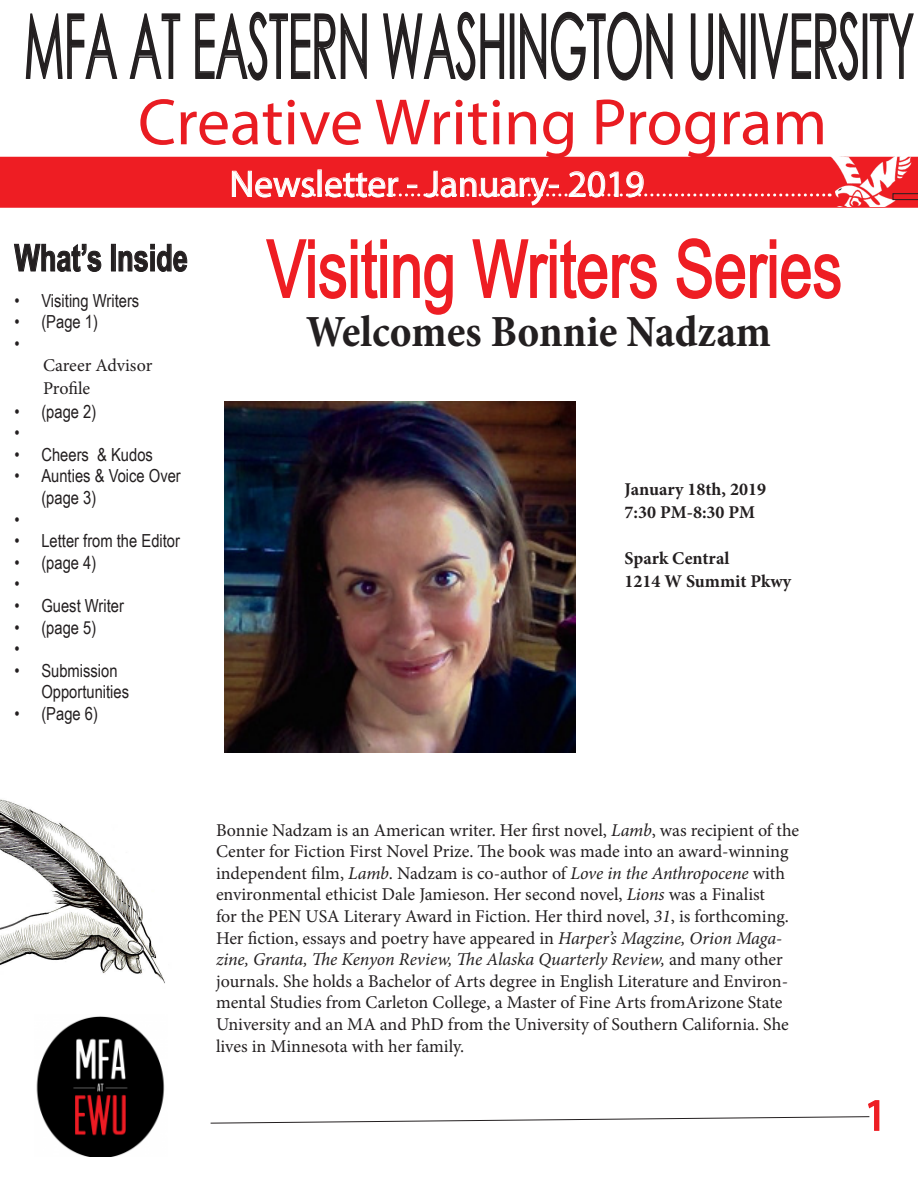
<style>
.page{position:relative;width:918px;height:1188px;background:#fff}
.page>*{position:absolute;margin:0;border:0;box-sizing:border-box;transform-origin:0 0}
.t1{font:89.25px "Century Gothic";color:#231f20;scale:.49 1}
.t2{font:79.95px "Arial Narrow";color:#ee1d23;scale:.9 1}
.t3{font:66px "Myriad Pro";color:#e91c22}
.t4{font:700 condensed 45px "Minion Pro";color:#231f20}
.t5{font:45px "Myriad Pro";color:#ee1d23}
.t6{font:37.5px "Myriad Pro";color:#fff}
.t7{font:700 37.35px "Arial Narrow";color:#231f20;scale:.88 1}
.t8{font:18px/21.6px "Minion Pro";color:#231f20}
.t9{font:18px/21.6px "Arial Narrow";color:#231f20}
.t10{font:700 18px "Minion Pro";color:#231f20}
.s1{font-style:italic}
</style>
<div class="page">
<div style="left:0;top:157px;width:918px;height:51px;background:#ee1d23"></div>
<svg style="left:25px;top:13px;width:93px;height:66px"></svg>
<svg style="left:129px;top:13px;width:52px;height:66px"></svg>
<svg style="left:195px;top:11px;width:172px;height:70px"></svg>
<svg style="left:383px;top:11px;width:122px;height:70px"></svg>
<div style="left:510px;top:13px;width:4px;height:66px;border:2px solid #231f20"></div>
<svg style="left:520px;top:11px;width:153px;height:70px"></svg>
<svg style="left:690px;top:13px;width:56px;height:68px"></svg>
<div style="left:751px;top:13px;width:5px;height:66px;border:2px solid #231f20"></div>
<svg style="left:758px;top:11px;width:100px;height:70px"></svg>
<div style="left:863px;top:13px;width:4px;height:66px;border:2px solid #231f20"></div>
<svg style="left:869px;top:13px;width:45px;height:66px"></svg>
<img style="left:830px;top:157px;width:85px;height:50px">
<svg style="left:14px;top:244px;width:88px;height:28px"></svg>
<div style="left:111px;top:244px;width:4px;height:27px;border:1px solid #231f20"></div>
<svg style="left:118px;top:244px;width:70px;height:28px"></svg>
<svg style="left:266px;top:239px;width:187px;height:76px"></svg>
<svg style="left:472px;top:239px;width:185px;height:60px"></svg>
<svg style="left:676px;top:238px;width:165px;height:61px"></svg>
<svg style="left:232px;top:170px;width:598px;height:36px"></svg>
<img style="left:0;top:799px;width:165px;height:185px">
<img style="left:36px;top:1016px;width:129px;height:141px">
<svg style="left:893px;top:194px;width:25px;height:6px"></svg>
<svg style="left:210px;top:1100px;width:670px;height:31px"></svg>
<img style="left:224px;top:401px;width:351px;height:351px">
<p class="t1" style="left:24px;top:-16px;width:1818px">MFA AT EASTERN WASHINGTON UNIVERSITY</p>
<p class="t3" style="left:138px;top:81px;width:691px">Creative Writing Program</p>
<p class="t6" style="left:230px;top:161px;width:417px">Newsletter - January- 2019</p>
<p class="t7" style="left:14px;top:230px;width:199px">What’s Inside</p>
<p class="t9" style="left:14px;top:289px;width:126px">• Visiting Writers</p>
<p class="t9" style="left:14px;top:310px;width:85px">• (Page 1)</p>
<p class="t9" style="left:14px;top:332px;width:7px">•</p>
<p class="t8" style="left:43px;top:355px;width:111px">Career Advisor</p>
<p class="t8" style="left:43px;top:378px;width:49px">Profile</p>
<p class="t9" style="left:14px;top:400px;width:83px">• (page 2)</p>
<p class="t9" style="left:14px;top:421px;width:7px">•</p>
<p class="t9" style="left:14px;top:443px;width:140px">• Cheers &amp; Kudos</p>
<p class="t9" style="left:41px;top:464px;width:141px;text-indent:-27px">• Aunties &amp; Voice Over (page 3)</p>
<p class="t9" style="left:14px;top:508px;width:7px">•</p>
<p class="t9" style="left:14px;top:529px;width:167px">• Letter from the Editor</p>
<p class="t9" style="left:14px;top:551px;width:83px">• (page 4)</p>
<p class="t9" style="left:14px;top:572px;width:7px">•</p>
<p class="t9" style="left:14px;top:594px;width:111px">• Guest Writer</p>
<p class="t9" style="left:14px;top:616px;width:83px">• (page 5)</p>
<p class="t9" style="left:14px;top:637px;width:7px">•</p>
<p class="t9" style="left:41px;top:659px;width:89px;text-indent:-27px">• Submission<br>Opportunities</p>
<p class="t9" style="left:14px;top:702px;width:85px">• (Page 6)</p>
<p class="t2" style="left:267px;top:210px;width:641px">Visiting Writers Series</p>
<p class="t4" style="left:306px;top:301px;width:467px">Welcomes Bonnie Nadzam</p>
<p class="t10" style="left:625px;top:476px;width:143px">January 18th, 2019</p>
<p class="t10" style="left:625px;top:500px;width:132px">7:30 PM-8:30 PM</p>
<p class="t10" style="left:625px;top:546px;width:106px">Spark Central</p>
<p class="t10" style="left:625px;top:569px;width:168px">1214 W Summit Pkwy</p>
<p class="t8" style="left:216px;top:819px;width:585px">Bonnie Nadzam is an American writer. Her first novel, <span class="s1">Lamb</span>, was recipient of the Center for Fiction First Novel Prize. The book was made into an award-winning independent film, <span class="s1">Lamb</span>. Nadzam is co-author of <span class="s1">Love in the Anthropocene</span> with environmental ethicist Dale Jamieson. Her second novel, <span class="s1">Lions</span> was a Finalist<br>for the PEN USA Literary Award in Fiction. Her third novel, <span class="s1">31</span>, is forthcoming.<br>Her fiction, essays and poetry have appeared in <span class="s1">Harper’s Magzine, Orion Maga&shy;zine, Granta, The Kenyon Review, The Alaska Quarterly Review,</span> and many other journals. She holds a Bachelor of Arts degree in English Literature and Environ&shy;mental Studies from Carleton College, a Master of Fine Arts fromArizone State University and an MA and PhD from the University of Southern California. She lives in Minnesota with her family.</p>
<p class="t5" style="left:864px;top:1087px;width:25px">1</p>
</div>
